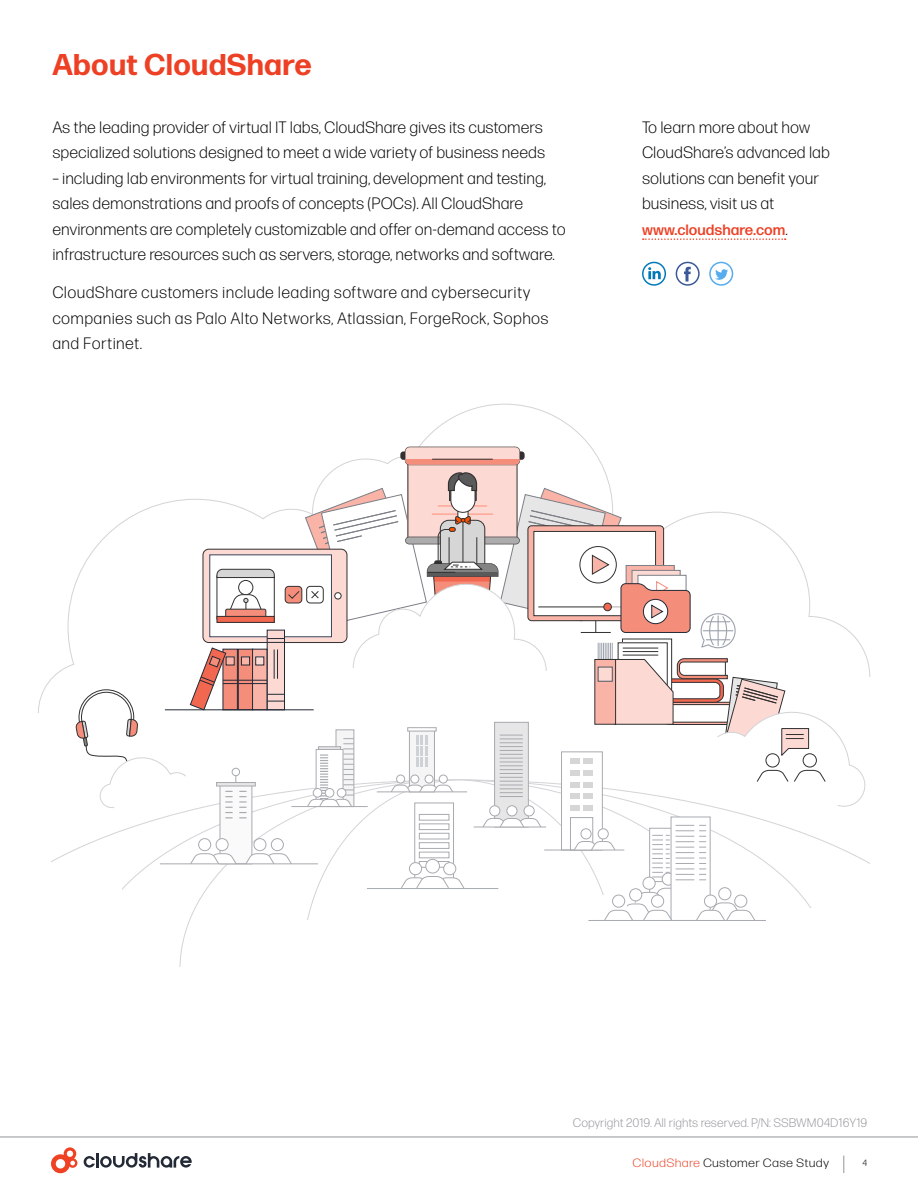
<style>
.page{position:relative;width:918px;height:1188px;background:#fff}
.page>*{position:absolute;margin:0;border:0;box-sizing:border-box;transform-origin:0 0}
.t1{font:700 30px "Forma DJR Micro";letter-spacing:.01em;color:#ed4024}
.t2{font:300 16.5px/25.5px "Forma DJR Micro";color:#000}
.t3{font:300 16.5px/25.5px "Forma DJR Micro";letter-spacing:.02em;color:#000}
.t4{font:500 15px "Forma DJR Micro";color:#ed4024}
.t5{font:300 12.3px "Forma DJR Micro";color:#939598}
.t6{font:300 12px "Forma DJR Micro";letter-spacing:.02em;color:#000;scale:1.09 1}
.t7{font:300 9px "Forma DJR Micro";color:#000}
.s1{font-weight:300;font-size:16.5px;color:#000}
.s2{color:#ed4024}
</style>
<div class="page">
<svg style="left:51px;top:1147px;width:26px;height:26px"></svg>
<svg style="left:84px;top:1153px;width:108px;height:15px"></svg>
<hr style="left:0;top:1137px;width:918px;height:1px;background:#939598">
<svg style="left:844px;top:1156px;width:1px;height:17px"></svg>
<svg style="left:643px;top:238px;width:143px;height:2px"></svg>
<div style="left:642px;top:262px;width:24px;height:24px;border:2px solid #007ab9;border-radius:50%"></div>
<svg style="left:648px;top:267px;width:13px;height:12px"></svg>
<div style="left:676px;top:262px;width:24px;height:24px;border:2px solid #3b5998;border-radius:50%"></div>
<svg style="left:684px;top:267px;width:7px;height:14px"></svg>
<svg style="left:710px;top:262px;width:23px;height:23px"></svg>
<div style="left:709px;top:262px;width:24px;height:24px;border:2px solid #55acee;border-radius:50%"></div>
<svg style="left:715px;top:269px;width:13px;height:12px"></svg>
<svg style="left:331px;top:404px;width:275px;height:68px"></svg>
<div style="left:408px;top:463px;width:109px;height:76px;background:#fcd9d3"></div>
<svg style="left:400px;top:447px;width:124px;height:18px;background:#ebcdc8"></svg>
<div style="left:405px;top:459px;width:115px;height:6px;background:#f58d7b"></div>
<hr style="left:432px;top:459px;width:61px;height:1px;background:#323031">
<svg style="left:76px;top:472px;width:792px;height:449px"></svg>
<hr style="left:588px;top:920px;width:178px;height:1px;background:#a7aaaf">
<h1 class="t1" style="left:52px;top:45px;width:261px">About CloudShare</h1>
<p class="t2" style="left:52px;top:114px;width:494px">As the leading provider of virtual IT labs, CloudShare gives its customers specialized solutions designed to meet a wide variety of business needs</p>
<p class="t2" style="left:52px;top:165px;width:515px">– including lab environments for virtual training, development and testing, sales demonstrations and proofs of concepts (POCs .) All CloudShare environments are completely customizable and offer on-demand access to infrastructure resources such as servers, storage, networks and software.</p>
<p class="t3" style="left:52px;top:280px;width:498px">CloudShare customers include leading software and cybersecurity companies such as Palo Alto Networks, Atlassian, ForgeRock, Sophos and Fortinet.</p>
<p class="t2" style="left:642px;top:114px;width:189px">To learn more about how<br>CloudShares’ advanced lab solutions can benefit your business, visit us at</p>
<p class="t4" style="left:642px;top:220px;width:147px">www.cloudshare.com<span class="s1">.</span></p>
<p class="t5" style="left:573px;top:1115px;width:296px">Copyright 2019. All rights reserved N/P. : SSBWM04D16Y19</p>
<p class="t6" style="left:633px;top:1155px;width:182px"><span class="s2">CloudShare</span> Customer Case Study</p>
<p class="t7" style="left:863px;top:1158px;width:6px">4</p>
</div>
